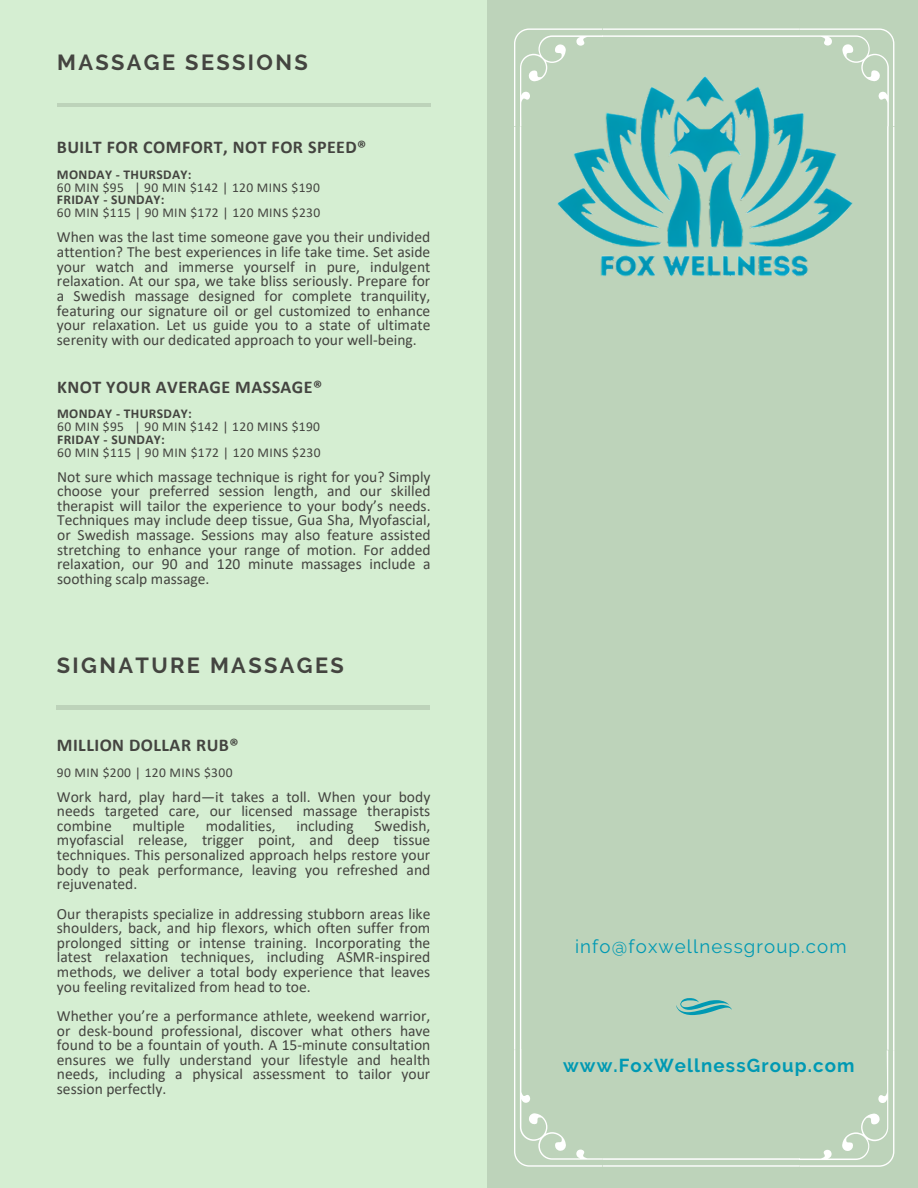
<style>
.page{position:relative;width:918px;height:1188px;background:#d5eed2}
.page>*{position:absolute;margin:0;border:0;box-sizing:border-box;transform-origin:0 0}
.t1{font:700 21.75px "Raleway";letter-spacing:.11em;color:#444440}
.t2{font:18.75px "Raleway";letter-spacing:.06em;color:#0099b3}
.t3{font:700 18.75px "Raleway";letter-spacing:.06em;color:#0099b3}
.t4{font:700 18px "Calibri";letter-spacing:.025em;color:#444440}
.t5{font:15.6px/14.7px "Calibri";color:#444440;text-align:justify}
.t6{font:13.5px "Calibri";letter-spacing:.025em;color:#444440}
.t7{font:700 13.5px "Calibri";letter-spacing:.025em;color:#444440}
</style>
<div class="page">
<div style="left:488px;top:0;width:430px;height:1188px;background:#bdd3ba"></div>
<svg style="left:514px;top:28px;width:380px;height:1139px"></svg>
<svg style="left:676px;top:998px;width:56px;height:17px"></svg>
<hr style="left:57px;top:103px;width:373px;height:4px;background:#bdd3ba">
<img style="left:543px;top:28px;width:322px;height:322px">
<hr style="left:57px;top:706px;width:373px;height:3px;background:#bdd3ba">
<p class="t1" style="left:57px;top:50px;width:252px">MASSAGE SESSIONS</p>
<p class="t4" style="left:57px;top:140px;width:311px">BUILT FOR COMFORT, NOT FOR SPEED®</p>
<p class="t7" style="left:57px;top:169px;width:136px">MONDAY - THURSDAY:</p>
<p class="t6" style="left:57px;top:182px;width:264px">60 MIN $95 | 90 MIN $142 | 120 MINS $190</p>
<h5 class="t7" style="left:57px;top:194px;width:109px">FRIDAY - SUNDAY:</h5>
<h2 class="t6" style="left:57px;top:207px;width:265px">60 MIN $115 | 90 MIN $172 | 120 MINS $230</h2>
<p class="t5" style="left:57px;top:231px;width:375px">When was the last time someone gave you their undivided attention? The best experiences in life take time. Set aside your watch and immerse yourself in pure, indulgent relaxation. At our spa, we take bliss seriously. Prepare for a Swedish massage designed for complete tranquility, featuring our signature oil or gel customized to enhance your relaxation. Let us guide you to a state of ultimate serenity with our dedicated approach to your well-being.</p>
<p class="t4" style="left:57px;top:379px;width:267px">KNOT YOUR AVERAGE MASSAGE®</p>
<p class="t7" style="left:57px;top:408px;width:136px">MONDAY - THURSDAY:</p>
<p class="t6" style="left:57px;top:421px;width:264px">60 MIN $95 | 90 MIN $142 | 120 MINS $190</p>
<h5 class="t7" style="left:57px;top:434px;width:109px">FRIDAY - SUNDAY:</h5>
<h1 class="t6" style="left:57px;top:447px;width:265px">60 MIN $115 | 90 MIN $172 | 120 MINS $230</h1>
<p class="t5" style="left:57px;top:470px;width:375px">Not sure which massage technique is right for you? Simply choose your preferred session length, and our skilled therapist will tailor the experience to your body’s needs.<br>Techniques may include deep tissue, Gua Sha, Myofascial, or Swedish massage. Sessions may also feature assisted stretching to enhance your range of motion. For added relaxation, our 90 and 120 minute massages include a soothing scalp massage.</p>
<p class="t1" style="left:57px;top:653px;width:289px">SIGNATURE MASSAGES</p>
<h2 class="t4" style="left:57px;top:738px;width:183px">MILLION DOLLAR RUB®</h2>
<p class="t6" style="left:57px;top:767px;width:177px">90 MIN $200 | 120 MINS $300</p>
<h5 class="t5" style="left:57px;top:790px;width:375px">Work hard, play hard—it takes a toll. When your body needs targeted care, our licensed massage therapists combine</h5>
<h5 class="t5" style="left:57px;top:820px;width:375px;text-indent:318px">Swedish, myofascial release, trigger point, and deep tissue techniques. This personalized approach helps restore your body to peak performance, leaving you refreshed and rejuvenated.</h5>
<h5 class="t5" style="left:57px;top:907px;width:375px">Our therapists specialize in addressing stubborn areas like shoulders, back, and hip flexors, which often suffer from prolonged sitting or intense training. Incorporating the latest relaxation techniques, including ASMR-inspired methods, we deliver a total body experience that leaves you feeling revitalized from head to toe.</h5>
<h5 class="t5" style="left:57px;top:1010px;width:375px">Whether you’re a performance athlete, weekend warrior, or desk-bound professional, discover what others have found to be a fountain of youth. A 15-minute consultation ensures we fully understand your lifestyle and health needs, including a physical assessment to tailor your session perfectly.</h5>
<h5 class="t5" style="left:133px;top:820px;width:54px">multiple</h5>
<h5 class="t5" style="left:206px;top:820px;width:71px">modalities,</h5>
<h5 class="t5" style="left:296px;top:820px;width:59px">including</h5>
<h1 class="t2" style="left:575px;top:936px;width:273px">info@foxwellnessgroup.com</h1>
<p class="t3" style="left:563px;top:1054px;width:293px">www.FoxWellnessGroup.com</p>
</div>
